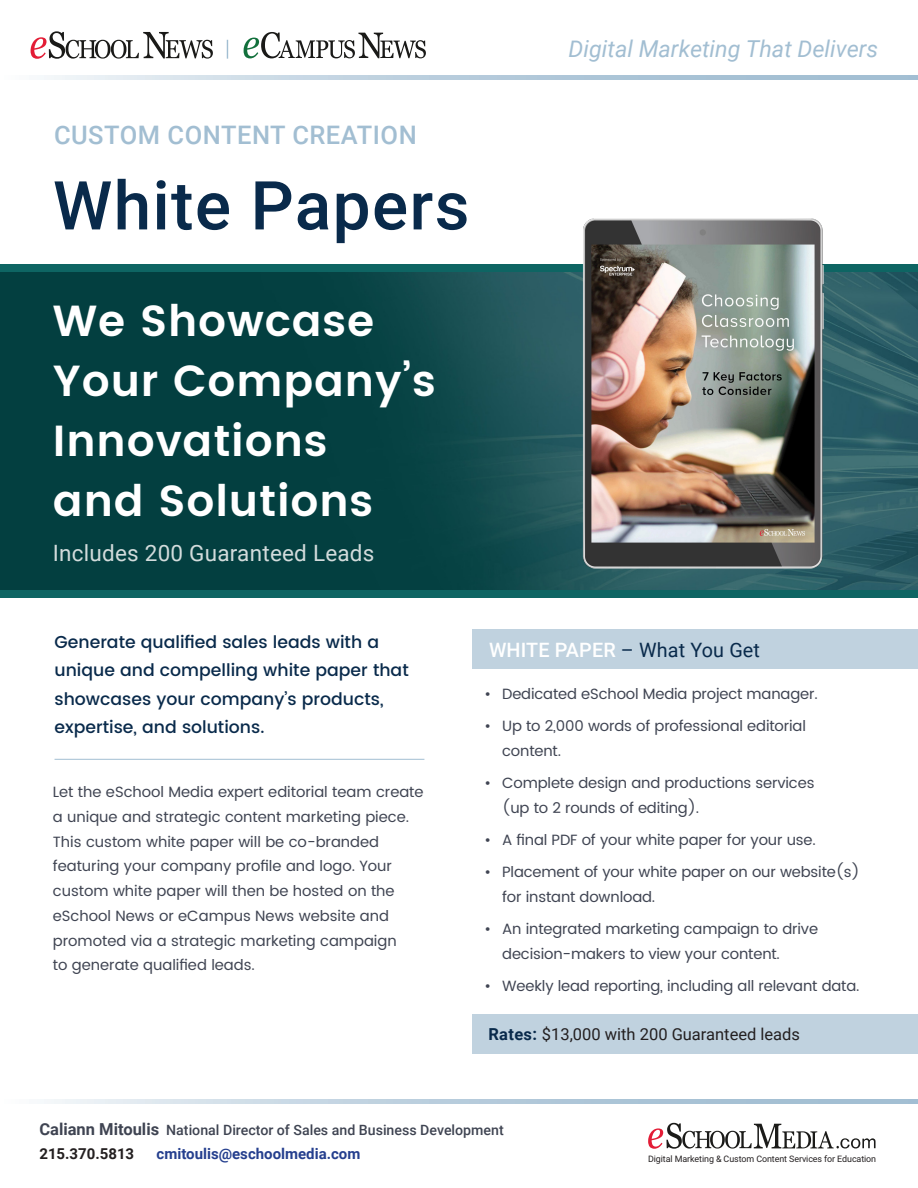
<style>
.page{position:relative;width:918px;height:1188px;background:#fff}
.page>*{position:absolute;margin:0;border:0;box-sizing:border-box;transform-origin:0 0}
.t1{font:500 67.5px "Roboto";letter-spacing:.02em;color:#092a4b}
.t2{font:600 43.5px/60px "Poppins";letter-spacing:.02em;color:#fff}
.t3{font:500 25.5px "Roboto";letter-spacing:.02em;color:#a2bed2}
.t4{font:italic 23.25px "Roboto";color:#a2bed2}
.t5{font:22.5px "Roboto";letter-spacing:.01em;color:#d3dcdc}
.t6{font:19.8px "Roboto";letter-spacing:.005em;color:#092a4b}
.t7{font:500 17.25px/28.5px "Poppins";color:#092a4b}
.t8{font:16.5px "Roboto";color:#231f20}
.t9{font:700 15px "Roboto";color:#253f8e}
.t10{font:700 15px "Roboto";color:#231f20}
.t11{font:14.85px/24.8px "Poppins";letter-spacing:-.01em;color:#3f4452}
.t12{font:500 14.1px "Roboto";color:#3f4452}
.t13{font:9px "Roboto";letter-spacing:-.01em;color:#231f20}
.s1{font-weight:500;color:#fff}
.s2{font-weight:700;color:#092a4b}
.s3{font-weight:700;font-size:16.5px}
</style>
<div class="page">
<svg style="left:44px;top:76px;width:874px;height:4px;background:#bcd0de"></svg>
<svg style="left:31px;top:31px;width:182px;height:28px"></svg>
<svg style="left:244px;top:32px;width:182px;height:26px"></svg>
<svg style="left:227px;top:40px;width:1px;height:19px"></svg>
<svg style="left:648px;top:1123px;width:228px;height:26px"></svg>
<svg style="left:44px;top:1099px;width:874px;height:4px;background:#bcd0de"></svg>
<img style="left:0;top:272px;width:918px;height:318px">
<div style="left:0;top:264px;width:918px;height:8px;background:#0e6563"></div>
<div style="left:0;top:590px;width:918px;height:8px;background:#0e6563"></div>
<div style="left:472px;top:629px;width:446px;height:40px;background:#c0d2df"></div>
<hr style="left:55px;top:759px;width:369px;height:1px;background:#a2bed2">
<div style="left:472px;top:1014px;width:446px;height:40px;background:#c0d2df"></div>
<img style="left:574px;top:218px;width:257px;height:359px">
<h3 class="t3" style="left:54px;top:117px;width:364px">CUSTOM CONTENT CREATION</h3>
<p class="t1" style="left:53px;top:158px;width:418px">White Papers</p>
<p class="t2" style="left:53px;top:292px;width:323px">We Showcase</p>
<p class="t2" style="left:53px;top:352px;width:384px">Your Company’s<br>Innovations<br>and Solutions</p>
<p class="t5" style="left:53px;top:537px;width:323px">Includes 200 Guaranteed Leads</p>
<h3 class="t4" style="left:569px;top:33px;width:311px">Digital Marketing That Delivers</h3>
<p class="t7" style="left:55px;top:628px;width:326px">Generate qualified sales leads with a</p>
<p class="t7" style="left:55px;top:656px;width:356px">unique and compelling white paper that showcases your company’s products, expertise, and solutions.</p>
<p class="t11" style="left:53px;top:780px;width:372px">Let the eSchool Media expert editorial team create a unique and strategic content marketing piece.<br>This custom white paper will be co-branded</p>
<p class="t11" style="left:53px;top:854px;width:341px">featuring your company profile and logo. Your</p>
<p class="t11" style="left:53px;top:879px;width:343px">custom white paper will then be hosted on the</p>
<p class="t11" style="left:53px;top:904px;width:338px">eSchool News or eCampus News website and</p>
<p class="t11" style="left:53px;top:929px;width:345px">promoted via a strategic marketing campaign</p>
<p class="t11" style="left:53px;top:953px;width:204px">to generate qualified leads.</p>
<p class="t6" style="left:489px;top:636px;width:272px"><span class="s1">WHITE PAPER</span> – What You Get</p>
<p class="t11" style="left:484px;top:682px;width:335px">• Dedicated eSchool Media project manager.</p>
<p class="t11" style="left:502px;top:714px;width:305px;text-indent:-18px">• Up to 2,000 words of professional editorial content.</p>
<p class="t11" style="left:502px;top:771px;width:314px;text-indent:-18px">• Complete design and productions services (up to 2 rounds of editing).</p>
<p class="t11" style="left:484px;top:828px;width:333px">• A final PDF of your white paper for your use.</p>
<p class="t11" style="left:502px;top:860px;width:359px;text-indent:-18px">• Placement of your white paper on our website(s) for instant download.</p>
<p class="t11" style="left:502px;top:917px;width:317px;text-indent:-18px">• An integrated marketing campaign to drive decision-makers to view your content.</p>
<p class="t11" style="left:484px;top:974px;width:377px">• Weekly lead reporting, including all relevant data.</p>
<p class="t8" style="left:488px;top:1022px;width:313px"><span class="s2">Rates:</span> $13,000 with 200 Guaranteed leads</p>
<p class="t12" style="left:39px;top:1120px;width:466px"><span class="s3">Caliann Mitoulis</span> National Director of Sales and Business Development</p>
<p class="t10" style="left:39px;top:1143px;width:96px">215.370.5813</p>
<p class="t9" style="left:157px;top:1143px;width:205px">cmitoulis@eschoolmedia.com</p>
<p class="t13" style="left:648px;top:1152px;width:229px">Digital Marketing &amp; Custom Content Services for Education</p>
</div>
